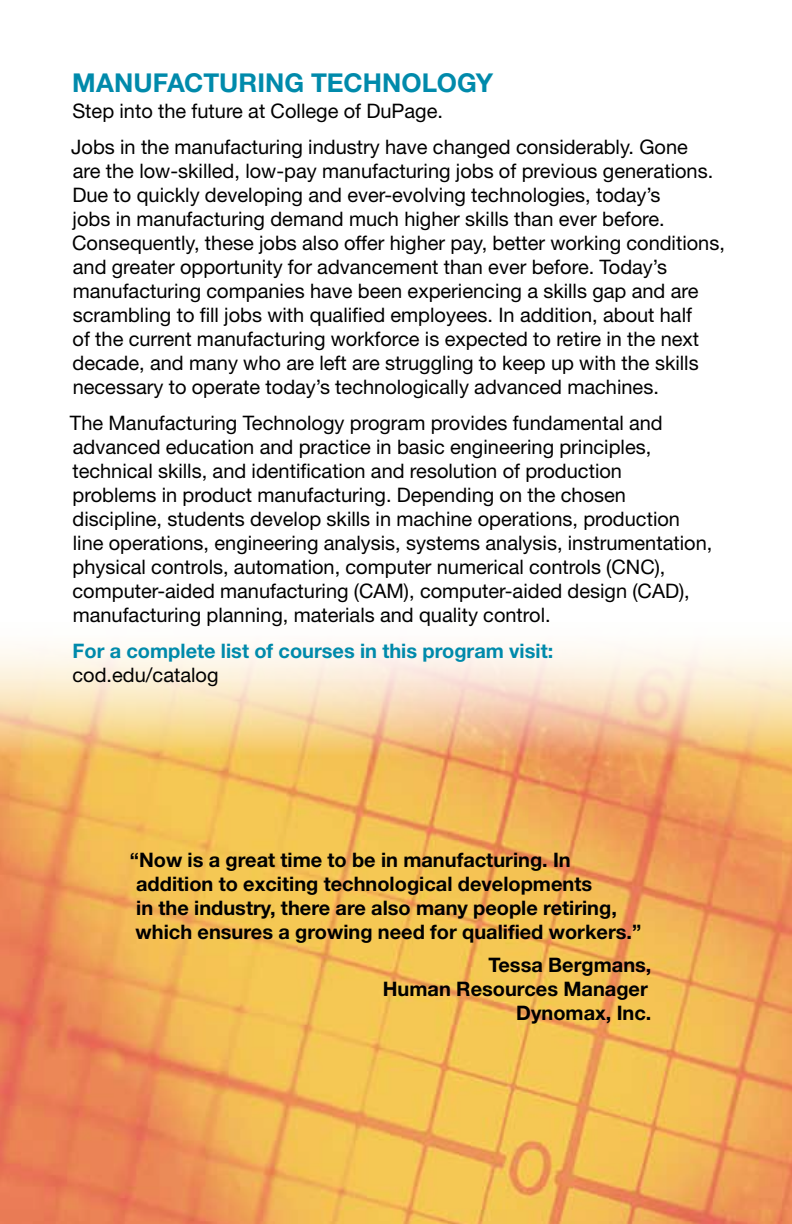
<style>
.page{position:relative;width:792px;height:1224px;background:#fff}
.page>*{position:absolute;margin:0;border:0;box-sizing:border-box;transform-origin:0 0}
.t1{font:700 26px "Helvetica Neue";color:#008aab}
.t2{font:20px/24px "Helvetica Neue";color:#000}
.t3{font:700 20px/24px "Helvetica Neue";color:#000}
.t4{font:700 20px "Helvetica Neue";color:#008aab}
</style>
<div class="page">
<img style="left:0;top:646px;width:792px;height:578px">
<h1 class="t1" style="left:72px;top:67px;width:422px">MANUFACTURING TECHNOLOGY</h1>
<p class="t2" style="left:71px;top:93px;width:618px;line-height:36px">Step into the future at College of DuPage.<br>Jobs in the manufacturing industry have changed considerably. Gone</p>
<p class="t2" style="left:72px;top:159px;width:654px">are the low-skilled, low-pay manufacturing jobs of previous generations.<br>Due to quickly developing and ever-evolving technologies, today’s<br>jobs in manufacturing demand much higher skills than ever before.<br>Consequently, these jobs also offer higher pay, better working conditions, and greater opportunity for advancement than ever before. Today’s manufacturing companies have been experiencing a skills gap and are scrambling to fill jobs with qualified employees. In addition, about half<br>of the current manufacturing workforce is expected to retire in the next decade, and many who are left are struggling to keep up with the skills necessary to operate today’s technologically advanced machines.</p>
<p class="t2" style="left:70px;top:411px;width:644px">The Manufacturing Technology program provides fundamental and advanced education and practice in basic engineering principles, technical skills, and identification and resolution of production<br>problems in product manufacturing. Depending on the chosen discipline, students develop skills in machine operations, production line operations, engineering analysis, systems analysis, instrumentation, physical controls, automation, computer numerical controls (CNC), computer-aided manufacturing (CAM), computer-aided design (CAD), manufacturing planning, materials and quality control.</p>
<p class="t4" style="left:73px;top:639px;width:482px">For a complete list of courses in this program visit:</p>
<p class="t2" style="left:73px;top:663px;width:147px">cod.edu/catalog</p>
<p class="t3" style="left:130px;top:848px;width:513px">“Now is a great time to be in manufacturing. In addition to exciting technological developments<br>in the industry, there are also many people retiring, which ensures a growing need for qualified workers.”</p>
<p class="t3" style="left:383px;top:953px;width:270px;text-align:right">Tessa Bergmans,<br>Human Resources Manager<br>Dynomax, Inc.</p>
</div>
